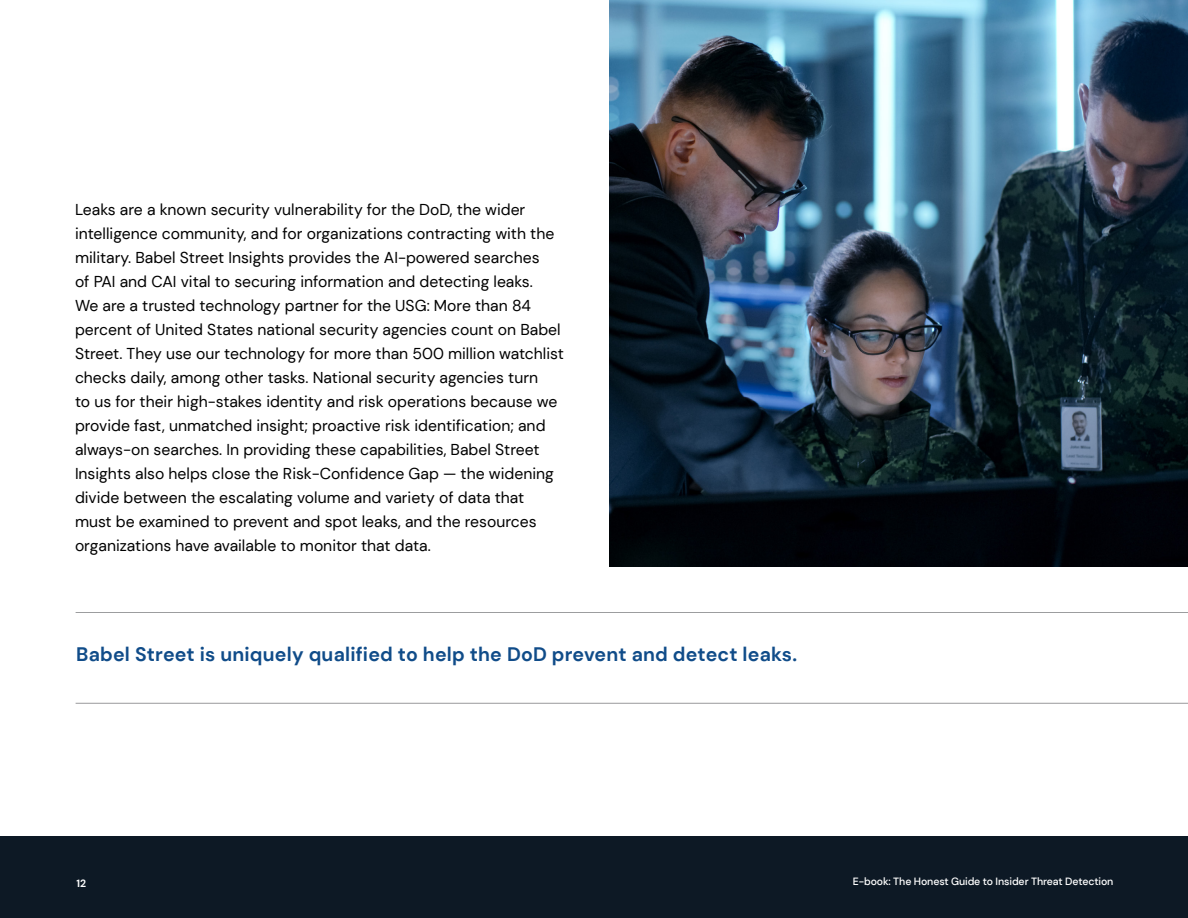
<style>
.page{position:relative;width:1188px;height:918px;background:#fff}
.page>*{position:absolute;margin:0;border:0;box-sizing:border-box;transform-origin:0 0}
.Body_copy{font:700 19.5px "DM Sans";letter-spacing:.01em;color:#104c89}
.Body_copy-2{font:15.75px/24px "DM Sans";color:#000}
.t1{font:500 10.5px "DM Sans";letter-spacing:-.01em;color:#fff}
.t2{font:700 10.5px "DM Sans";color:#fff}
</style>
<div class="page">
<div style="left:0;top:836px;width:1188px;height:82px;background:#0d1925"></div>
<hr style="left:76px;top:612px;width:1112px;height:1px;background:#77787b">
<hr style="left:76px;top:703px;width:1112px;height:1px;background:#77787b">
<img style="left:609px;top:0;width:579px;height:567px">
<p class="Body_copy-2" style="left:75px;top:198px;width:490px">Leaks are a known security vulnerability for the DoD, the wider intelligence community, and for organizations contracting with the military. Babel Street Insights provides the AI-powered searches<br>of PAI and CAI vital to securing information and detecting leaks.<br>We are a trusted technology partner for the USG: More than 84 percent of United States national security agencies count on Babel Street. They use our technology for more than 500 million watchlist checks daily, among other tasks. National security agencies turn<br>to us for their high-stakes identity and risk operations because we provide fast, unmatched insight; proactive risk identification; and always-on searches. In providing these capabilities, Babel Street Insights also helps close the Risk-Confidence Gap — the widening divide between the escalating volume and variety of data that must be examined to prevent and spot leaks, and the resources organizations have available to monitor that data.</p>
<p class="Body_copy" style="left:76px;top:642px;width:722px">Babel Street is uniquely qualified to help the DoD prevent and detect leaks.</p>
<p class="t2" style="left:76px;top:877px;width:11px">12</p>
<p class="t1" style="left:853px;top:875px;width:262px">E-book: The Honest Guide to Insider Threat Detection</p>
</div>
